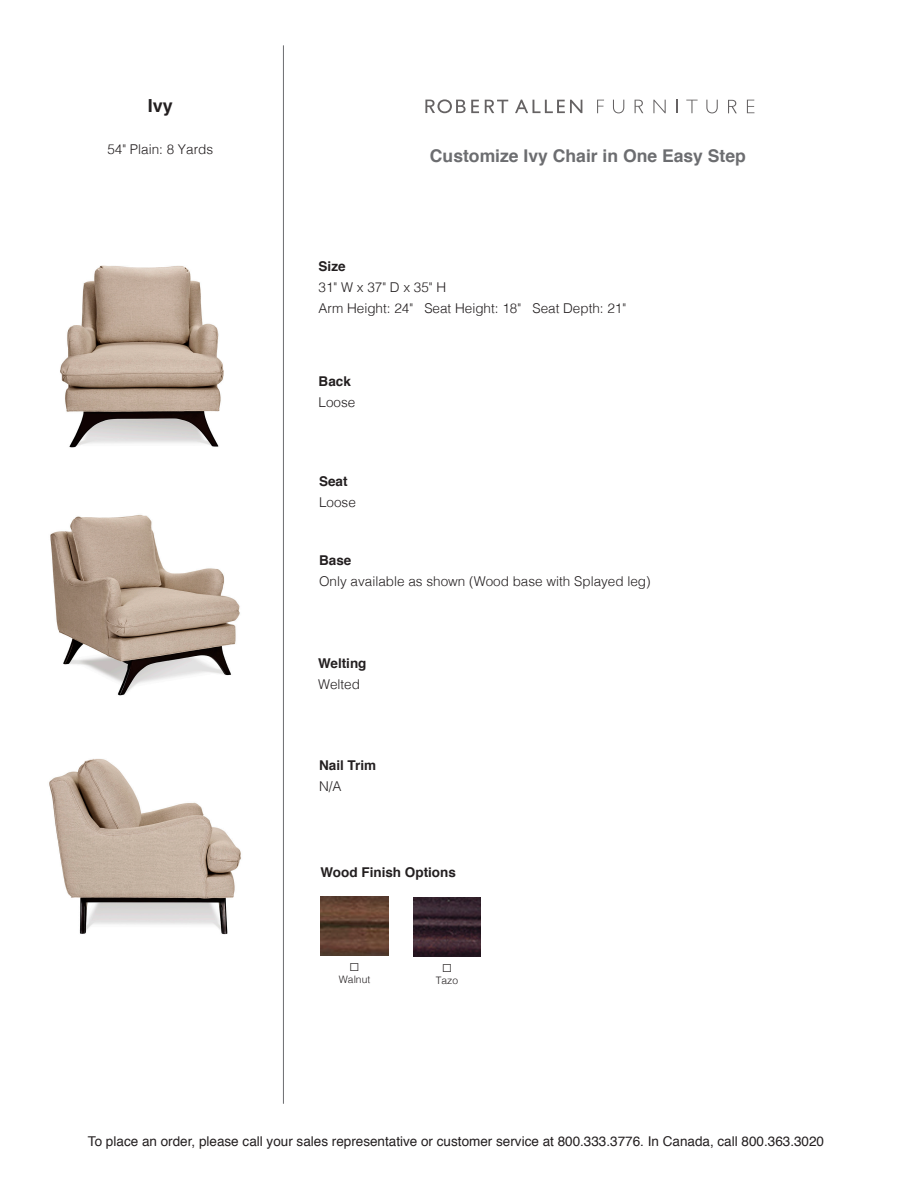
<style>
.page{position:relative;width:918px;height:1188px;background:#fff}
.page>*{position:absolute;margin:0;border:0;box-sizing:border-box;transform-origin:0 0}
.t1{font:700 18px "Helvetica";color:#231f20}
.t2{font:700 17.55px "Helvetica";color:#6c6d70}
.t3{font:300 13.5px "Helvetica";color:#231f20}
.t4{font:13.5px "Helvetica";color:#231f20}
.t5{font:700 13.5px "Helvetica";color:#231f20}
.t6{font:10.5px "Gill Sans";color:#231f20}
.t7{font:300 10.2px "Helvetica";color:#231f20}
</style>
<div class="page">
<hr style="left:283px;top:45px;width:1px;height:1059px;background:#6c6d70">
<svg style="left:515px;top:100px;width:67px;height:13px"></svg>
<svg style="left:485px;top:100px;width:23px;height:13px"></svg>
<svg style="left:425px;top:99px;width:54px;height:14px"></svg>
<svg style="left:597px;top:100px;width:7px;height:13px"></svg>
<svg style="left:613px;top:100px;width:11px;height:13px"></svg>
<svg style="left:653px;top:100px;width:13px;height:13px"></svg>
<svg style="left:676px;top:100px;width:1px;height:13px"></svg>
<svg style="left:686px;top:100px;width:12px;height:13px"></svg>
<svg style="left:706px;top:100px;width:12px;height:13px"></svg>
<svg style="left:747px;top:100px;width:7px;height:13px"></svg>
<svg style="left:728px;top:100px;width:9px;height:13px"></svg>
<svg style="left:635px;top:100px;width:8px;height:13px"></svg>
<img style="left:321px;top:896px;width:67px;height:59px">
<img style="left:413px;top:897px;width:68px;height:59px">
<img style="left:50px;top:514px;width:190px;height:182px">
<img style="left:60px;top:265px;width:164px;height:183px">
<img style="left:49px;top:759px;width:192px;height:176px">
<p class="t1" style="left:148px;top:91px;width:27px">Ivy</p>
<p class="t3" style="left:107px;top:138px;width:107px">54" Plain: 8 Yards</p>
<p class="t2" style="left:430px;top:142px;width:318px">Customize Ivy Chair in One Easy Step</p>
<p class="t5" style="left:319px;top:255px;width:29px">Size</p>
<p class="t3" style="left:319px;top:276px;width:129px">31" W x 37" D x 35" H</p>
<p class="t3" style="left:319px;top:297px;width:309px">Arm Height: 24" Seat Height: 18" Seat Depth: 21"</p>
<p class="t5" style="left:319px;top:370px;width:34px">Back</p>
<p class="t3" style="left:319px;top:391px;width:38px">Loose</p>
<p class="t5" style="left:319px;top:470px;width:30px">Seat</p>
<p class="t3" style="left:319px;top:491px;width:38px">Loose</p>
<p class="t5" style="left:319px;top:549px;width:34px">Base</p>
<p class="t3" style="left:319px;top:570px;width:333px">Only available as shown (Wood base with Splayed leg)</p>
<p class="t5" style="left:318px;top:652px;width:50px">Welting</p>
<p class="t3" style="left:318px;top:673px;width:44px">Welted</p>
<p class="t5" style="left:319px;top:754px;width:59px">Nail Trim</p>
<p class="t3" style="left:319px;top:775px;width:24px">N/A</p>
<p class="t5" style="left:320px;top:862px;width:137px">Wood Finish Options</p>
<p class="t6" style="left:349px;top:961px;width:12px">◻</p>
<p class="t7" style="left:339px;top:971px;width:33px">Walnut</p>
<p class="t6" style="left:442px;top:962px;width:12px">◻</p>
<p class="t7" style="left:436px;top:972px;width:24px">Tazo</p>
<p class="t4" style="left:88px;top:1131px;width:738px">To place an order, please call your sales representative or customer service at 800.333.3776. In Canada, call 800.363.3020</p>
</div>
